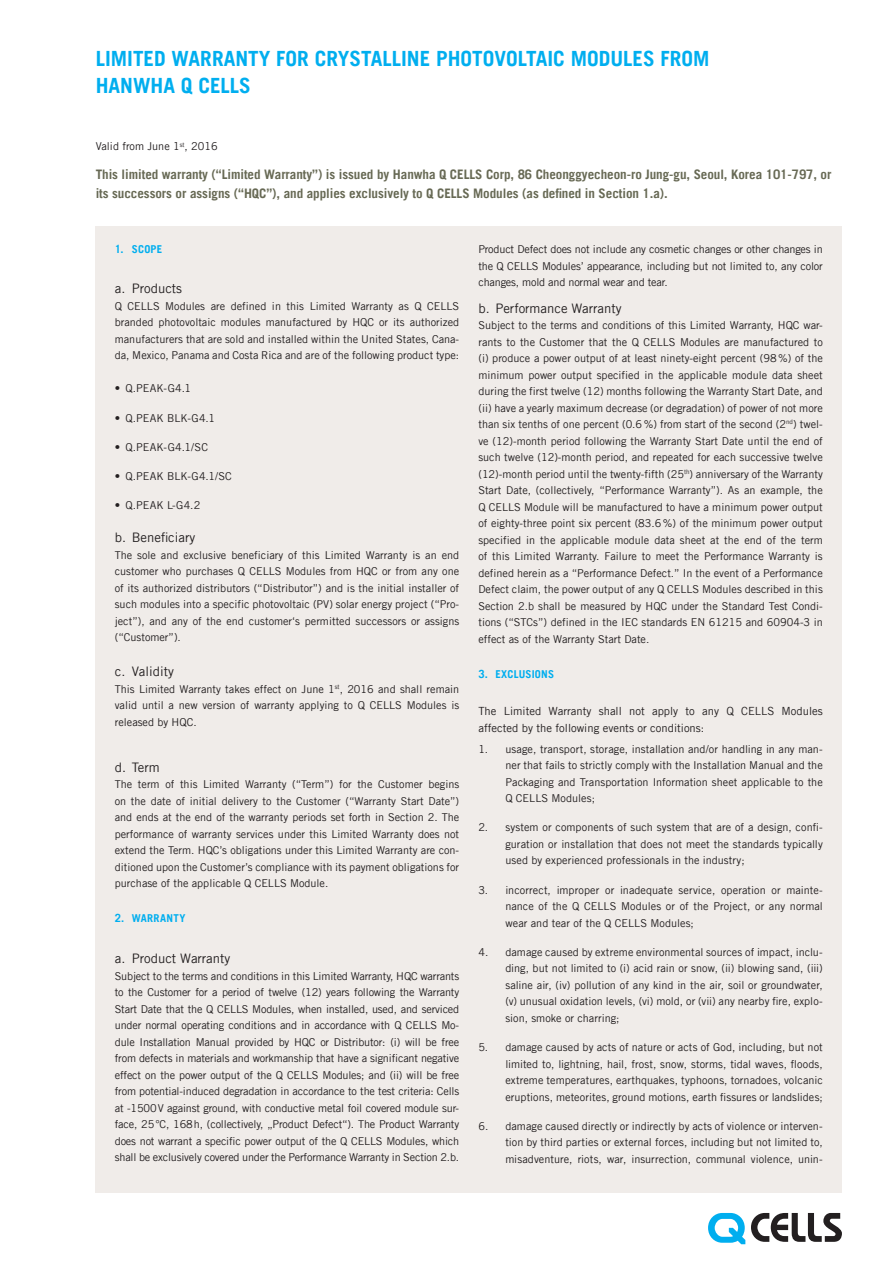
<style>
.page{position:relative;width:893px;height:1263px;background:#fff}
.page>*{position:absolute;margin:0;border:0;box-sizing:border-box;transform-origin:0 0}
._02_Headline2_BoldCa{font:700 21px/27px "Trade Gothic LT";color:#00aeef}
._02_Headline2_BoldCa-2{font:700 13.2px/19.2px "Trade Gothic LT";letter-spacing:-.005em;color:#676954}
.t1{font:13.2px "Trade Gothic LT";color:#231f20}
.Aufzählung_1__Ebene{font:11.25px/16.5px "Trade Gothic LT";color:#231f20}
.Warranty_-_Paragraph{font:10.8px/16.5px "Trade Gothic LT";color:#231f20;text-align:justify}
.t2{font:700 10.8px "Trade Gothic LT";letter-spacing:.02em;color:#00aeef}
.s1{font-size:11.25px}
</style>
<div class="page">
<svg style="left:708px;top:1213px;width:37px;height:31px"></svg>
<svg style="left:751px;top:1213px;width:91px;height:29px"></svg>
<div style="left:96px;top:226px;width:746px;height:967px;background:#f0ece9"></div>
<p class="_02_Headline2_BoldCa" style="left:96px;top:45px;width:615px">LIMITED WARRANTY FOR CRYSTALLINE PHOTOVOLTAIC MODULES FROM<br>HANWHA Q CELLS</p>
<p class="Warranty_-_Paragraph" style="left:96px;top:138px;width:124px">Valid from June 1<sup>st</sup>, 2016</p>
<p class="_02_Headline2_BoldCa-2" style="left:96px;top:164px;width:737px">This limited warranty (“Limited Warranty”) is issued by Hanwha Q CELLS Corp, 86 Cheonggyecheon-ro Jung-gu, Seoul, Korea 101-797, or its successors or assigns (“HQC”), and applies exclusively to Q CELLS Modules (as defined in Section 1.a).</p>
<p class="t2" style="left:115px;top:243px;width:49px"><span class="s1">1.</span> SCOPE</p>
<p class="t1" style="left:115px;top:281px;width:69px">a. Products</p>
<p class="Warranty_-_Paragraph" style="left:115px;top:298px;width:346px">Q CELLS Modules are defined in this Limited Warranty as Q CELLS branded photovoltaic modules manufactured by HQC or its authorized manufacturers that are sold and installed within the United States, Cana&shy;da, Mexico, Panama and Costa Rica and are of the following product type:</p>
<p class="Warranty_-_Paragraph" style="left:115px;top:380px;width:78px">• Q.PEAK-G4.1</p>
<p class="Warranty_-_Paragraph" style="left:115px;top:409px;width:102px">• Q.PEAK BLK-G4.1</p>
<p class="Warranty_-_Paragraph" style="left:115px;top:439px;width:95px">• Q.PEAK-G4.1/SC</p>
<p class="Warranty_-_Paragraph" style="left:115px;top:468px;width:119px">• Q.PEAK BLK-G4.1/SC</p>
<p class="Warranty_-_Paragraph" style="left:115px;top:497px;width:87px">• Q.PEAK L-G4.2</p>
<p class="t1" style="left:115px;top:529px;width:82px">b. Beneficiary</p>
<p class="Warranty_-_Paragraph" style="left:115px;top:546px;width:346px">The sole and exclusive beneficiary of this Limited Warranty is an end customer who purchases Q CELLS Modules from HQC or from any one of its authorized distributors (“Distributor”) and is the initial installer of such modules into a specific photovoltaic (PV) solar energy project (“Pro&shy;ject”), and any of the end customer‘s permitted successors or assigns (“Customer”).</p>
<p class="t1" style="left:115px;top:663px;width:61px">c. Validity</p>
<p class="Warranty_-_Paragraph" style="left:115px;top:680px;width:346px">This Limited Warranty takes effect on June 1<sup>st</sup>, 2016 and shall remain valid until a new version of warranty applying to Q CELLS Modules is released by HQC.</p>
<p class="t1" style="left:115px;top:759px;width:46px">d. Term</p>
<p class="Warranty_-_Paragraph" style="left:115px;top:776px;width:346px">The term of this Limited Warranty (“Term”) for the Customer begins on the date of initial delivery to the Customer (“Warranty Start Date”) and ends at the end of the warranty periods set forth in Section 2. The performance of warranty services under this Limited Warranty does not extend the Term. HQC’s obligations under this Limited Warranty are con&shy;ditioned upon the Customer’s compliance with its payment obligations for purchase of the applicable Q CELLS Module.</p>
<p class="t2" style="left:115px;top:912px;width:72px"><span class="s1">2.</span> WARRANTY</p>
<p class="t1" style="left:115px;top:950px;width:117px">a. Product Warranty</p>
<p class="Warranty_-_Paragraph" style="left:115px;top:967px;width:346px">Subject to the terms and conditions in this Limited Warranty, HQC warrants to the Customer for a period of twelve (12) years following the Warranty Start Date that the Q CELLS Modules, when installed, used, and serviced under normal operating conditions and in accordance with Q CELLS Mo&shy;dule Installation Manual provided by HQC or Distributor: (i) will be free from defects in materials and workmanship that have a significant negative effect on the power output of the Q CELLS Modules; and (ii) will be free from potential-induced degradation in accordance to the test criteria: Cells at -1500V against ground, with conductive metal foil covered module sur&shy;face, 25°C, 168h, (collectively, „Product Defect“). The Product Warranty does not warrant a specific power output of the Q CELLS Modules, which shall be exclusively covered under the Performance Warranty in Section 2.b.</p>
<p class="Warranty_-_Paragraph" style="left:478px;top:241px;width:346px">Product Defect does not include any cosmetic changes or other changes in the Q CELLS Modules’ appearance, including but not limited to, any color changes, mold and normal wear and tear.</p>
<p class="t1" style="left:478px;top:300px;width:145px">b. Performance Warranty</p>
<p class="Warranty_-_Paragraph" style="left:478px;top:317px;width:346px">Subject to the terms and conditions of this Limited Warranty, HQC war&shy;rants to the Customer that the Q CELLS Modules are manufactured to (i) produce a power output of at least ninety-eight percent (98%) of the minimum power output specified in the applicable module data sheet during the first twelve (12) months following the Warranty Start Date, and (ii) have a yearly maximum decrease (or degradation) of power of not more than six tenths of one percent (0.6%) from start of the second (2<sup>nd</sup>) twel&shy;ve (12)-month period following the Warranty Start Date until the end of such twelve (12)-month period, and repeated for each successive twelve (12)-month period until the twenty-fifth (25<sup>th</sup>) anniversary of the Warranty Start Date, (collectively, “Performance Warranty”). As an example, the Q CELLS Module will be manufactured to have a minimum power output of eighty-three point six percent (83.6%) of the minimum power output specified in the applicable module data sheet at the end of the term of this Limited Warranty. Failure to meet the Performance Warranty is defined herein as a “Performance Defect.” In the event of a Performance Defect claim, the power output of any Q CELLS Modules described in this Section 2.b shall be measured by HQC under the Standard Test Condi&shy;tions (“STCs”) defined in the IEC standards EN 61215 and 60904-3 in effect as of the Warranty Start Date.</p>
<p class="t2" style="left:478px;top:667px;width:77px"><span class="s1">3.</span> EXCLUSIONS</p>
<p class="Aufzählung_1__Ebene" style="left:478px;top:703px;width:346px">The Limited Warranty shall not apply to any Q CELLS Modules affected by the following events or conditions:</p>
<p class="Warranty_-_Paragraph" style="left:505px;top:740px;width:319px;text-indent:-27px">1. usage, transport, storage, installation and/or handling in any man&shy;ner that fails to strictly comply with the Installation Manual and the Packaging and Transportation Information sheet applicable to the Q CELLS Modules;</p>
<p class="Warranty_-_Paragraph" style="left:505px;top:819px;width:319px;text-indent:-27px">2. system or components of such system that are of a design, confi&shy;guration or installation that does not meet the standards typically used by experienced professionals in the industry;</p>
<p class="Warranty_-_Paragraph" style="left:505px;top:881px;width:319px;text-indent:-27px">3. incorrect, improper or inadequate service, operation or mainte&shy;nance of the Q CELLS Modules or of the Project, or any normal wear and tear of the Q CELLS Modules;</p>
<p class="Warranty_-_Paragraph" style="left:505px;top:944px;width:319px;text-indent:-27px">4. damage caused by extreme environmental sources of impact, inclu&shy;ding, but not limited to (i) acid rain or snow, (ii) blowing sand, (iii) saline air, (iv) pollution of any kind in the air, soil or groundwater, (v) unusual oxidation levels, (vi) mold, or (vii) any nearby fire, explo&shy;sion, smoke or charring;</p>
<p class="Warranty_-_Paragraph" style="left:505px;top:1039px;width:319px;text-indent:-27px">5. damage caused by acts of nature or acts of God, including, but not limited to, lightning, hail, frost, snow, storms, tidal waves, floods, extreme temperatures, earthquakes, typhoons, tornadoes, volcanic eruptions, meteorites, ground motions, earth fissures or landslides;</p>
<p class="Warranty_-_Paragraph" style="left:505px;top:1118px;width:319px;text-indent:-27px">6. damage caused directly or indirectly by acts of violence or interven&shy;tion by third parties or external forces, including but not limited to, misadventure, riots, war, insurrection, communal violence, unin-</p>
</div>
